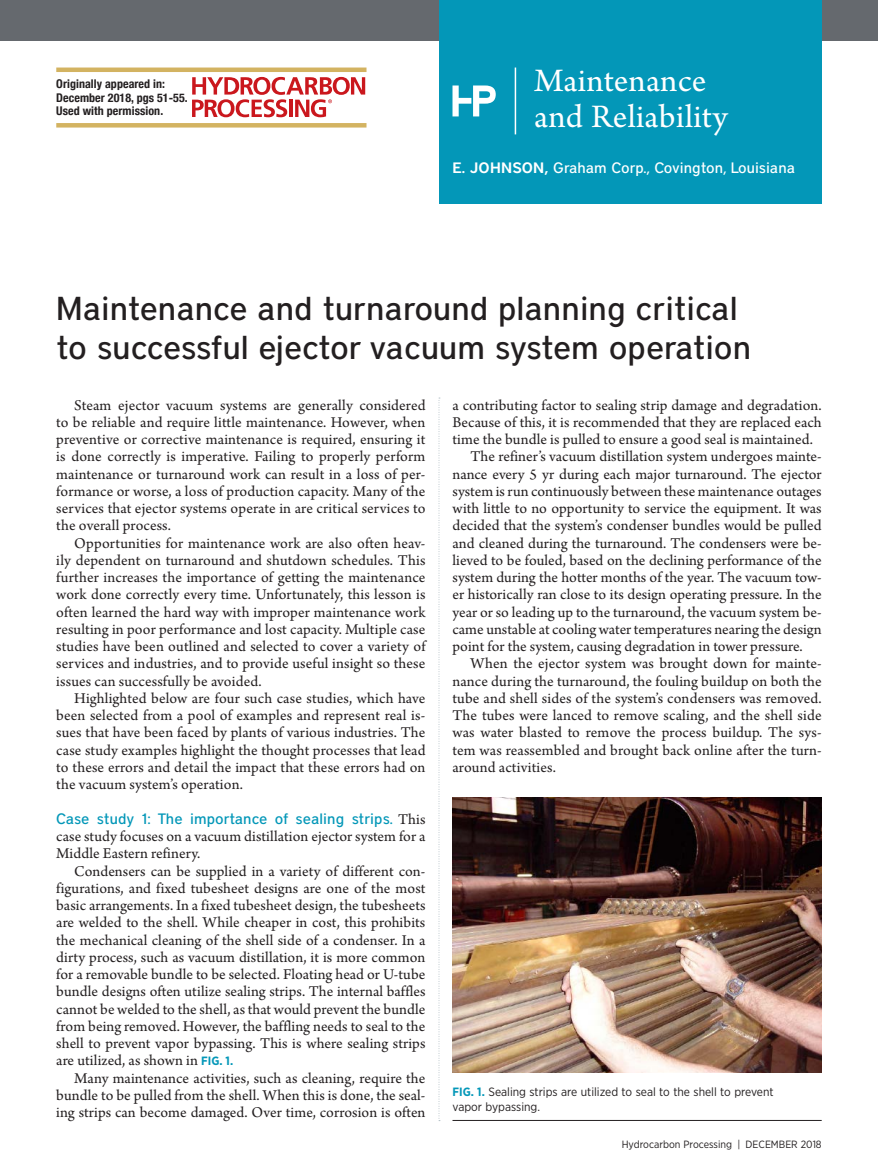
<style>
.page{position:relative;width:878px;height:1175px;background:#fff}
.page>*{position:absolute;margin:0;border:0;box-sizing:border-box;transform-origin:0 0}
.t1{font:34.5px/36px "Arno Pro";letter-spacing:.01em;color:#fff}
.t2{font:500 33px/39px "District";color:#231f20}
.t3{font:15.75px/17.2px "Arno Pro";letter-spacing:.005em;color:#231f20;text-align:justify}
.t4{font:500 15px "District";letter-spacing:.005em;color:#0397b8}
.t5{font:500 15px "District";color:#fff}
.t6{font:12px/15px "Gotham Narrow";color:#231f20}
.t7{font:700 condensed 12px/13.5px "Helvetica Neue";letter-spacing:.005em;color:#231f20}
.t8{font:10.5px "Gotham Narrow";color:#231f20}
.s1{font-weight:600}
.s2{font-family:"Arno Pro";font-weight:400;font-size:15.75px;color:#231f20}
.s3{font-family:"Gotham Narrow";font-weight:700;font-size:12px;color:#0397b8}
.s4{font-weight:700;color:#0397b8}
</style>
<div class="page">
<svg style="left:438px;top:398px;width:2px;height:723px"></svg>
<div style="left:0;top:0;width:878px;height:40px;background:#65696e"></div>
<div style="left:439px;top:0;width:382px;height:204px;background:#0397b8"></div>
<hr style="left:514px;top:68px;width:2px;height:66px;background:#fff">
<svg style="left:452px;top:85px;width:43px;height:31px"></svg>
<img style="left:452px;top:797px;width:369px;height:275px">
<hr style="left:452px;top:1120px;width:369px;height:1px;background:#231f20">
<div style="left:56px;top:123px;width:310px;height:5px;background:#d3b361"></div>
<hr style="left:56px;top:68px;width:310px;height:4px;background:#d3b361">
<svg style="left:192px;top:77px;width:173px;height:40px"></svg>
<p class="t7" style="left:56px;top:76px;width:133px">Originally appeared in:<br>December 2018, pgs 51-55.<br>Used with permission.</p>
<h1 class="t1" style="left:534px;top:64px;width:195px">Maintenance and Reliability</h1>
<p class="t5" style="left:452px;top:159px;width:344px"><span class="s1">E. JOHNSON,</span> Graham Corp., Covington, Louisiana</p>
<h2 class="t2" style="left:56px;top:289px;width:696px">Maintenance and turnaround planning critical to successful ejector vacuum system operation</h2>
<p class="t3" style="left:56px;top:397px;width:371px;text-indent:18px">Steam ejector vacuum systems are generally considered to be reliable and require little maintenance. However, when preventive or corrective maintenance is required, ensuring it is done correctly is imperative. Failing to properly perform maintenance or turnaround work can result in a loss of per&shy;formance or worse, a loss of production capacity. Many of the services that ejector systems operate in are critical services to the overall process.</p>
<p class="t3" style="left:56px;top:535px;width:371px;text-indent:18px">Opportunities for maintenance work are also often heav&shy;ily dependent on turnaround and shutdown schedules. This further increases the importance of getting the maintenance work done correctly every time. Unfortunately, this lesson is often learned the hard way with improper maintenance work resulting in poor performance and lost capacity. Multiple case studies have been outlined and selected to cover a variety of services and industries, and to provide useful insight so these issues can successfully be avoided.</p>
<p class="t3" style="left:56px;top:690px;width:371px;text-indent:18px">Highlighted below are four such case studies, which have been selected from a pool of examples and represent real is&shy;sues that have been faced by plants of various industries. The case study examples highlight the thought processes that lead to these errors and detail the impact that these errors had on the vacuum system’s operation.</p>
<p class="t4" style="left:56px;top:809px;width:371px">Case study 1: The importance of sealing strips. <span class="s2">This</span></p>
<p class="t3" style="left:56px;top:828px;width:370px">case study focuses on a vacuum distillation ejector system for a<br>Middle Eastern refinery.</p>
<p class="t3" style="left:56px;top:863px;width:371px;text-indent:18px">Condensers can be supplied in a variety of different con&shy;figurations, and fixed tubesheet designs are one of the most basic arrangements. In a fixed tubesheet design, the tubesheets are welded to the shell. While cheaper in cost, this prohibits the mechanical cleaning of the shell side of a condenser. In a dirty process, such as vacuum distillation, it is more common for a removable bundle to be selected. Floating head or U-tube bundle designs often utilize sealing strips. The internal baffles cannot be welded to the shell, as that would prevent the bundle from being removed. However, the baffling needs to seal to the shell to prevent vapor bypassing. This is where sealing strips are utilized, as shown in <span class="s3">FIG. 1.</span></p>
<p class="t3" style="left:56px;top:1070px;width:371px;text-indent:18px">Many maintenance activities, such as cleaning, require the bundle to be pulled from the shell. When this is done, the seal&shy;ing strips can become damaged. Over time, corrosion is often</p>
<p class="t3" style="left:452px;top:397px;width:371px">a contributing factor to sealing strip damage and degradation.</p>
<p class="t3" style="left:452px;top:414px;width:370px">Because of this, it is recommended that they are replaced each</p>
<p class="t3" style="left:452px;top:431px;width:362px">time the bundle is pulled to ensure a good seal is maintained.</p>
<p class="t3" style="left:470px;top:449px;width:353px">The refiner’s vacuum distillation system undergoes mainte-</p>
<p class="t3" style="left:452px;top:466px;width:370px">nance every 5 yr during each major turnaround. The ejector</p>
<p class="t3" style="left:452px;top:483px;width:370px">system is run continuously between these maintenance outages</p>
<p class="t3" style="left:452px;top:500px;width:371px">with little to no opportunity to service the equipment. It was</p>
<p class="t3" style="left:452px;top:518px;width:370px">decided that the system’s condenser bundles would be pulled</p>
<p class="t3" style="left:452px;top:535px;width:371px">and cleaned during the turnaround. The condensers were be-</p>
<p class="t3" style="left:452px;top:552px;width:370px">lieved to be fouled, based on the declining performance of the</p>
<p class="t3" style="left:452px;top:569px;width:371px">system during the hotter months of the year. The vacuum tow-</p>
<p class="t3" style="left:452px;top:587px;width:370px">er historically ran close to its design operating pressure. In the</p>
<p class="t3" style="left:452px;top:604px;width:370px">year or so leading up to the turnaround, the vacuum system be-</p>
<p class="t3" style="left:452px;top:621px;width:370px">came unstable at cooling water temperatures nearing the design</p>
<p class="t3" style="left:452px;top:638px;width:351px">point for the system, causing degradation in tower pressure.</p>
<p class="t3" style="left:470px;top:656px;width:353px">When the ejector system was brought down for mainte-</p>
<p class="t3" style="left:452px;top:673px;width:371px">nance during the turnaround, the fouling buildup on both the</p>
<p class="t3" style="left:452px;top:690px;width:371px">tube and shell sides of the system’s condensers was removed.</p>
<p class="t3" style="left:452px;top:707px;width:370px">The tubes were lanced to remove scaling, and the shell side</p>
<p class="t3" style="left:452px;top:725px;width:371px">was water blasted to remove the process buildup. The sys-</p>
<p class="t3" style="left:452px;top:742px;width:371px">tem was reassembled and brought back online after the turn-</p>
<p class="t3" style="left:452px;top:759px;width:105px">around activities.</p>
<p class="t6" style="left:452px;top:1084px;width:322px"><span class="s4">FIG. 1.</span> Sealing strips are utilized to seal to the shell to prevent vapor bypassing.</p>
<p class="t8" style="left:621px;top:1137px;width:201px">Hydrocarbon Processing | DECEMBER 2018</p>
</div>
